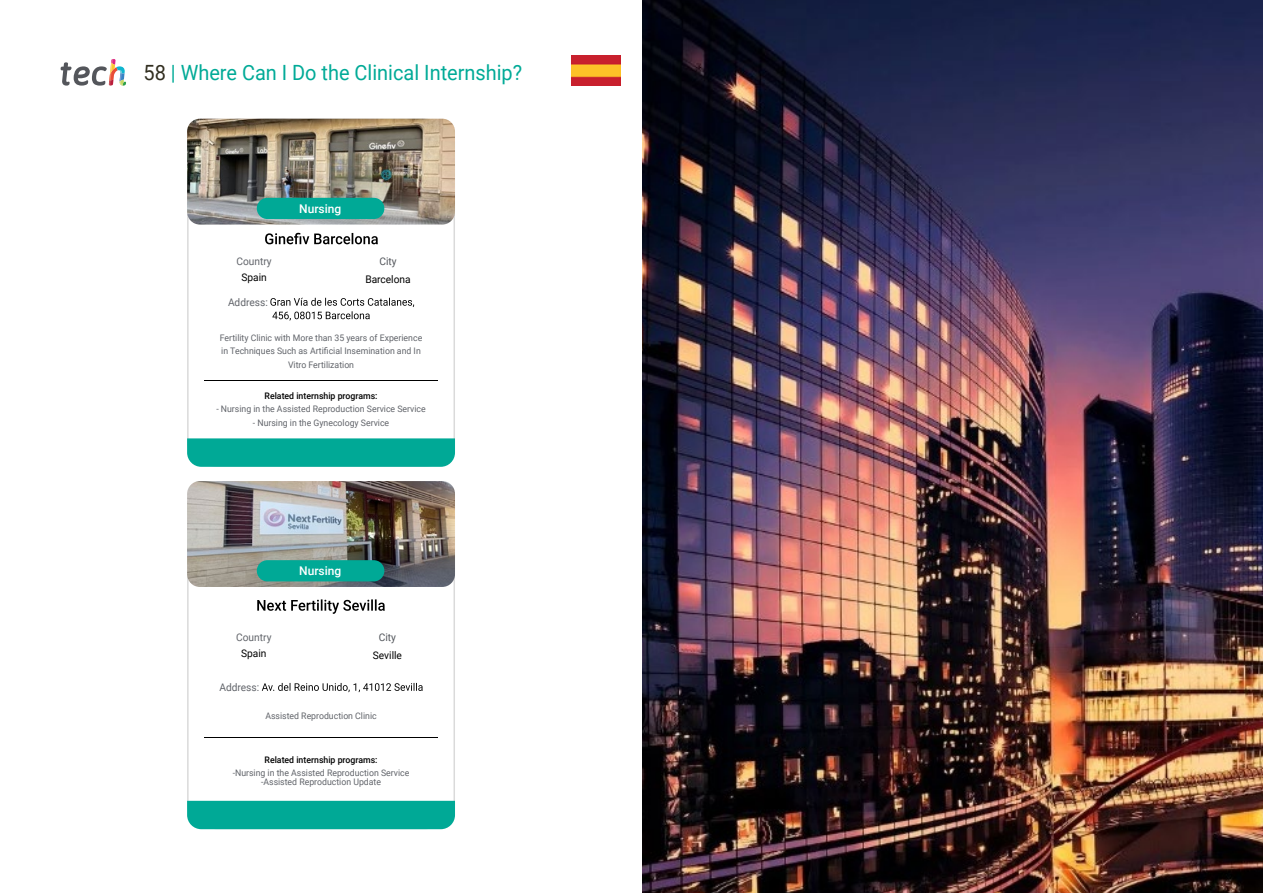
<style>
.page{position:relative;width:1263px;height:893px;background:#fff}
.page>*{position:absolute;margin:0;border:0;box-sizing:border-box;transform-origin:0 0}
.t1{font:21px "Roboto";color:#00aa97;scale:.95 1}
.t2{font:500 12px "Roboto";color:#fff}
.t3{font:10.5px "Roboto";color:#61646a}
.t4{font:10.5px "Roboto";color:#000}
.t5{font:10.5px "Roboto";color:#52555b}
.t6{font:9px/13.5px "Roboto";color:#61646a;text-align:center}
.t7{font:500 9px "Roboto";color:#000}
.s1{color:#312e20}
</style>
<div class="page">
<svg style="left:61px;top:59px;width:65px;height:27px"></svg>
<img style="left:642px;top:0;width:621px;height:893px">
<img style="left:571px;top:56px;width:50px;height:29px">
<svg style="left:187px;top:118px;width:268px;height:320px"></svg>
<img style="left:187px;top:119px;width:268px;height:106px">
<div style="left:257px;top:198px;width:127px;height:21px;background:#00a996;border-radius:11px"></div>
<svg style="left:187px;top:438px;width:268px;height:29px;background:#07ab99"></svg>
<hr style="left:204px;top:380px;width:234px;height:1px;background:#000">
<svg style="left:265px;top:233px;width:113px;height:11px"></svg>
<svg style="left:270px;top:298px;width:144px;height:23px"></svg>
<svg style="left:187px;top:587px;width:268px;height:243px"></svg>
<img style="left:187px;top:481px;width:268px;height:106px">
<div style="left:257px;top:560px;width:127px;height:21px;background:#00a996;border-radius:11px"></div>
<div style="left:187px;top:801px;width:268px;height:28px;background:#00a996"></div>
<hr style="left:204px;top:737px;width:234px;height:1px;background:#000">
<svg style="left:257px;top:599px;width:128px;height:15px"></svg>
<svg style="left:262px;top:683px;width:161px;height:9px"></svg>
<h1 class="t1" style="left:144px;top:57px;width:400px"><span class="s1">58</span> | Where Can I Do the Clinical Internship?</h1>
<p class="t3" style="left:236px;top:254px;width:37px">Country</p>
<p class="t4" style="left:241px;top:270px;width:27px">Spain</p>
<h2 class="t2" style="left:299px;top:200px;width:44px">Nursing</h2>
<p class="t5" style="left:379px;top:254px;width:19px">City</p>
<p class="t4" style="left:365px;top:271px;width:47px">Barcelona</p>
<p class="t3" style="left:228px;top:295px;width:41px">Address:</p>
<p class="t6" style="left:220px;top:330px;width:204px">Fertility Clinic with More than 35 years of Experience in Techniques Such as Artificial Insemination and In<br>Vitro Fertilization</p>
<p class="t7" style="left:265px;top:389px;width:114px">Related internship programs:</p>
<p class="t6" style="left:216px;top:402px;width:211px">- Nursing in the Assisted Reproduction Service Service</p>
<p class="t6" style="left:253px;top:415px;width:138px">- Nursing in the Gynecology Service</p>
<p class="t3" style="left:236px;top:630px;width:37px">Country</p>
<p class="t4" style="left:241px;top:646px;width:27px">Spain</p>
<p class="t3" style="left:219px;top:680px;width:41px">Address:</p>
<h2 class="t2" style="left:299px;top:563px;width:44px">Nursing</h2>
<p class="t5" style="left:379px;top:630px;width:19px">City</p>
<p class="t4" style="left:373px;top:648px;width:31px">Seville</p>
<p class="t6" style="left:265px;top:708px;width:113px">Assisted Reproduction Clinic</p>
<p class="t7" style="left:265px;top:753px;width:114px">Related internship programs:</p>
<p class="t6" style="left:233px;top:768px;width:178px;line-height:9px">-Nursing in the Assisted Reproduction Service -Assisted Reproduction Update</p>
</div>
